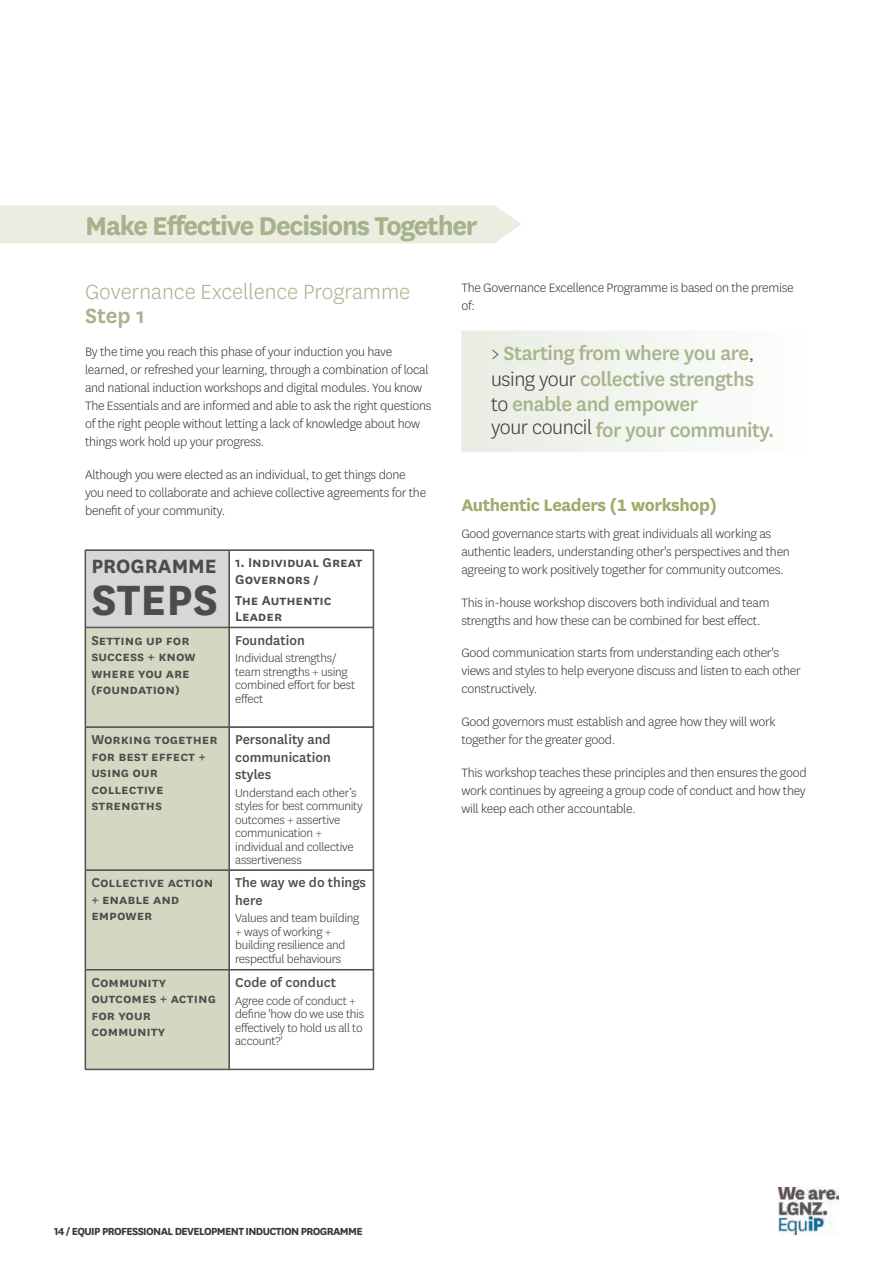
<style>
.page{position:relative;width:893px;height:1263px;background:#fff}
.page>*{position:absolute;margin:0;border:0;box-sizing:border-box;transform-origin:0 0}
.t1{font:700 49.5px "National";color:#4e4b4c}
.t2{font:700 30px "National";letter-spacing:-.04em;color:#a4b38b}
.t3{font:300 24px "National";color:#a6b48b}
.t4{font:600 24px "National";color:#a6b48b}
.t5{font:500 22.5px/25.3px "National";letter-spacing:-.02em;color:#a6b48b}
.t6{font:700 22.5px "National";color:#4e4b4c}
.t7{font:700 19.5px "National";letter-spacing:-.02em;color:#a1aa6a}
.t8{font:600 15px/16.5px "National";color:#4e4b4c}
.t9{font:500 15px/17.2px "National";color:#4e4b4c;text-align:justify}
.t10{font:300 14.25px/18px "National";letter-spacing:-.02em;color:#393535}
.t11{font:300 13.5px/13.5px "National";letter-spacing:-.02em;color:#393535}
.t12{font:700 12px "National";letter-spacing:-.05em;color:#393535}
.s1{font-weight:300;color:#393535}
</style>
<div class="page">
<img style="left:778px;top:1187px;width:61px;height:47px">
<svg style="left:461px;top:330px;width:232px;height:122px"></svg>
<div style="left:0;top:205px;width:521px;height:38px;background:#ecece0"></div>
<div style="left:85px;top:550px;width:144px;height:77px;background:#d8d6d9"></div>
<div style="left:86px;top:628px;width:143px;height:441px;background:#d4d8c2"></div>
<hr style="left:86px;top:550px;width:143px;height:1px;background:#4e4b4c">
<hr style="left:85px;top:550px;width:1px;height:77px;background:#4e4b4c">
<hr style="left:229px;top:550px;width:144px;height:1px;background:#4e4b4c">
<hr style="left:229px;top:550px;width:1px;height:77px;background:#4e4b4c">
<hr style="left:373px;top:550px;width:1px;height:77px;background:#4e4b4c">
<hr style="left:86px;top:627px;width:143px;height:1px;background:#4e4b4c">
<hr style="left:85px;top:627px;width:1px;height:100px;background:#4e4b4c">
<hr style="left:229px;top:627px;width:1px;height:100px;background:#4e4b4c">
<hr style="left:86px;top:727px;width:143px;height:1px;background:#4e4b4c">
<hr style="left:85px;top:727px;width:1px;height:143px;background:#4e4b4c">
<hr style="left:229px;top:727px;width:144px;height:1px;background:#4e4b4c">
<hr style="left:229px;top:727px;width:1px;height:143px;background:#4e4b4c">
<hr style="left:86px;top:869px;width:143px;height:1px;background:#4e4b4c">
<hr style="left:86px;top:870px;width:143px;height:1px;background:#4e4b4c">
<hr style="left:85px;top:870px;width:1px;height:100px;background:#4e4b4c">
<hr style="left:229px;top:869px;width:144px;height:1px;background:#4e4b4c">
<hr style="left:229px;top:870px;width:144px;height:1px;background:#4e4b4c">
<hr style="left:229px;top:870px;width:1px;height:99px;background:#4e4b4c">
<hr style="left:86px;top:969px;width:143px;height:1px;background:#4e4b4c">
<hr style="left:86px;top:970px;width:143px;height:1px;background:#4e4b4c">
<hr style="left:85px;top:970px;width:1px;height:99px;background:#4e4b4c">
<hr style="left:229px;top:969px;width:144px;height:1px;background:#4e4b4c">
<hr style="left:229px;top:970px;width:144px;height:1px;background:#4e4b4c">
<hr style="left:229px;top:970px;width:1px;height:99px;background:#4e4b4c">
<hr style="left:85px;top:1069px;width:144px;height:1px;background:#4e4b4c">
<hr style="left:229px;top:627px;width:144px;height:1px;background:#4e4b4c">
<hr style="left:373px;top:627px;width:1px;height:100px;background:#4e4b4c">
<hr style="left:373px;top:727px;width:1px;height:143px;background:#4e4b4c">
<hr style="left:373px;top:870px;width:1px;height:100px;background:#4e4b4c">
<hr style="left:373px;top:970px;width:1px;height:99px;background:#4e4b4c">
<hr style="left:229px;top:1069px;width:145px;height:1px;background:#4e4b4c">
<h2 class="t2" style="left:85px;top:205px;width:394px">Make Effective Decisions Together</h2>
<h3 class="t3" style="left:85px;top:277px;width:327px">Governance Excellence Programme</h3>
<h3 class="t4" style="left:85px;top:299px;width:61px">Step 1</h3>
<p class="t10" style="left:85px;top:342px;width:348px">By the time you reach this phase of your induction you have learned, or refreshed your learning, through a combination of local and national induction workshops and digital modules. You know The Essentials and are informed and able to ask the right questions of the right people without letting a lack of knowledge about how things work hold up your progress.</p>
<p class="t10" style="left:85px;top:465px;width:343px">Although you were elected as an individual, to get things done you need to collaborate and achieve collective agreements for the benefit of your community.</p>
<h3 class="t6" style="left:91px;top:550px;width:127px">PROGRAMME</h3>
<h1 class="t1" style="left:91px;top:564px;width:128px">STEPS</h1>
<p class="t8" style="left:235px;top:554px;width:129px">1. Individual Great<br>Governors /</p>
<p class="t8" style="left:235px;top:591px;width:98px">The Authentic<br>Leader</p>
<p class="t8" style="left:91px;top:631px;width:106px">Setting up for success + know where you are (foundation)</p>
<p class="t9" style="left:235px;top:630px;width:71px">Foundation</p>
<p class="t11" style="left:235px;top:651px;width:122px">Individual strengths/ team strengths + using combined effort for best effect</p>
<p class="t8" style="left:91px;top:730px;width:128px">Working together for best effect + using our collective strengths</p>
<p class="t9" style="left:235px;top:730px;width:97px">Personality and communication styles</p>
<p class="t11" style="left:235px;top:785px;width:129px">Understand each other’s styles for best community outcomes + assertive communication + individual and collective assertiveness</p>
<p class="t8" style="left:91px;top:873px;width:123px">Collective action + enable and empower</p>
<p class="t9" style="left:235px;top:873px;width:132px">The way we do things here</p>
<p class="t11" style="left:235px;top:911px;width:126px">Values and team building + ways of working + building resilience and respectful behaviours</p>
<p class="t8" style="left:91px;top:973px;width:126px">Community outcomes + acting for your community</p>
<p class="t9" style="left:235px;top:973px;width:102px">Code of conduct</p>
<p class="t11" style="left:235px;top:993px;width:131px">Agree code of conduct + define 'how do we use this effectively to hold us all to account?'</p>
<p class="t10" style="left:461px;top:278px;width:334px">The Governance Excellence Programme is based on the premise of:</p>
<h3 class="t5" style="left:491px;top:339px;width:285px"><span class="s1">&gt;</span> Starting from where you are<span class="s1">, using your</span> collective strengths <span class="s1">to</span> enable and empower<br><span class="s1">your council</span> for your community.</h3>
<h3 class="t7" style="left:461px;top:491px;width:257px">Authentic Leaders (1 workshop)</h3>
<p class="t10" style="left:461px;top:524px;width:330px">Good governance starts with great individuals all working as authentic leaders, understanding other's perspectives and then agreeing to work positively together for community outcomes.</p>
<p class="t10" style="left:461px;top:593px;width:310px">This in-house workshop discovers both individual and team strengths and how these can be combined for best effect.</p>
<p class="t10" style="left:461px;top:644px;width:341px">Good communication starts from understanding each other's views and styles to help everyone discuss and listen to each other constructively.</p>
<p class="t10" style="left:461px;top:713px;width:316px">Good governors must establish and agree how they will work together for the greater good.</p>
<p class="t10" style="left:461px;top:763px;width:347px;text-align:justify">This workshop teaches these principles and then ensures the good work continues by agreeing a group code of conduct and how they will keep each other accountable.</p>
<p class="t12" style="left:54px;top:1222px;width:310px">14 / EQUIP PROFESSIONAL DEVELOPMENT INDUCTION PROGRAMME</p>
</div>
